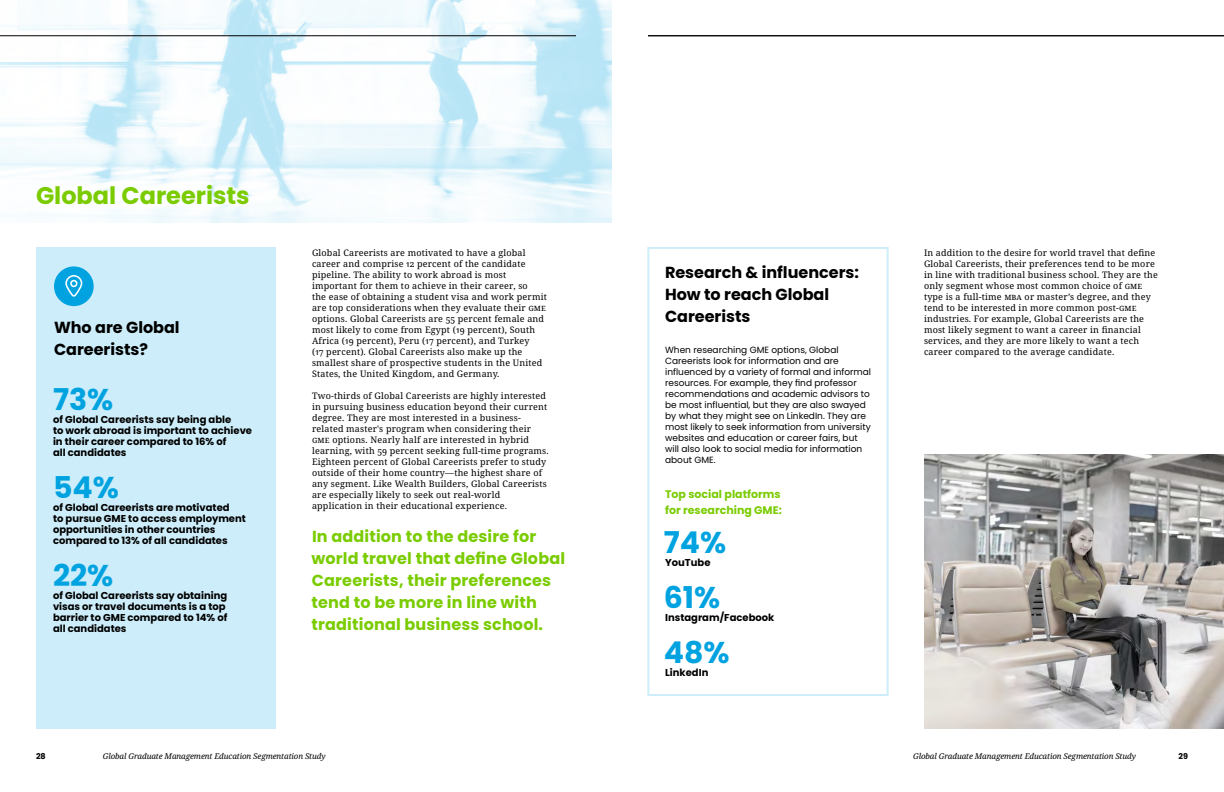
<style>
.page{position:relative;width:1224px;height:792px;background:#fff}
.page>*{position:absolute;margin:0;border:0;box-sizing:border-box;transform-origin:0 0}
.t1{font:700 30px "Poppins";color:#00a3e0}
.t2{font:700 24px "Poppins";color:#7acc00}
.t3{font:700 16px/22px "Poppins";letter-spacing:.01em;color:#7acc00}
.t4{font:700 16px/22px "Poppins";color:#000}
.t5{font:700 11px/16px "Poppins";color:#7acc00}
.t6{font:700 10px/11px "Poppins";color:#000}
.t7{font:9px/11px "Noto Serif";letter-spacing:.02em;color:#000}
.t8{font:9px/11px "Poppins";color:#000}
.t9{font:italic 8px "Noto Serif";letter-spacing:-.01em;color:#000}
.t10{font:700 8px "Poppins";color:#000}
</style>
<div class="page">
<img style="left:0;top:0;width:612px;height:223px">
<div style="left:647px;top:247px;width:242px;height:449px;border:2px solid #ccedf9"></div>
<div style="left:36px;top:248px;width:239px;height:481px;background:#ccedf9"></div>
<img style="left:924px;top:454px;width:300px;height:275px">
<div style="left:54px;top:266px;width:40px;height:40px;background:#00a3e0;border-radius:50%"></div>
<svg style="left:65px;top:275px;width:17px;height:22px"></svg>
<hr style="left:0;top:36px;width:576px;height:1px;background:#000">
<hr style="left:648px;top:36px;width:576px;height:1px;background:#000">
<h2 class="t2" style="left:36px;top:182px;width:215px">Global Careerists</h2>
<h3 class="t4" style="left:54px;top:316px;width:127px">Who are Global<br>Careerists?</h3>
<h1 class="t1" style="left:53px;top:382px;width:62px">73%</h1>
<p class="t6" style="left:53px;top:414px;width:201px">of Global Careerists say being able<br>to work abroad is important to achieve in their career compared to 16% of<br>all candidates</p>
<h1 class="t1" style="left:53px;top:470px;width:67px">54%</h1>
<p class="t6" style="left:53px;top:502px;width:194px">of Global Careerists are motivated<br>to pursue GME to access employment opportunities in other countries compared to 13% of all candidates</p>
<h1 class="t1" style="left:53px;top:558px;width:62px">22%</h1>
<p class="t6" style="left:53px;top:590px;width:176px">of Global Careerists say obtaining visas or travel documents is a top barrier to GME compared to 14% of all candidates</p>
<p class="t7" style="left:312px;top:248px;width:236px">Global Careerists are motivated to have a global career and comprise 12 percent of the candidate pipeline. The ability to work abroad is most important for them to achieve in their career, so<br>the ease of obtaining a student visa and work permit are top considerations when they evaluate their GME options. Global Careerists are 55 percent female and most likely to come from Egypt (19 percent), South Africa (19 percent), Peru (17 percent), and Turkey<br>(17 percent). Global Careerists also make up the smallest share of prospective students in the United States, the United Kingdom, and Germany.</p>
<p class="t7" style="left:312px;top:391px;width:237px">Two-thirds of Global Careerists are highly interested in pursuing business education beyond their current degree. They are most interested in a business&shy;related master's program when considering their<br>GME</p>
<p class="t7" style="left:312px;top:435px;width:238px;text-indent:20px">options. Nearly half are interested in hybrid learning, with 59 percent seeking full-time programs.<br>Eighteen percent of Global Careerists prefer to study outside of their home country—the highest share of any segment. Like Wealth Builders, Global Careerists are especially likely to seek out real-world application in their educational experience.</p>
<h3 class="t3" style="left:312px;top:525px;width:255px">In addition to the desire for world travel that define Global<br>Careerists, their preferences tend to be more in line with traditional business school.</h3>
<h3 class="t4" style="left:665px;top:261px;width:196px">Research &amp; influencers:<br>How to reach Global<br>Careerists</h3>
<p class="t8" style="left:665px;top:345px;width:207px">When researching GME options, Global Careerists look for information and are influenced by a variety of formal and informal resources. For example, they find professor recommendations and academic advisors to be most influential, but they are also swayed by what they might see on LinkedIn. They are most likely to seek information from university websites and education or career fairs, but will also look to social media for information about GME.</p>
<p class="t5" style="left:665px;top:486px;width:118px">Top social platforms for researching GME:</p>
<h1 class="t1" style="left:664px;top:525px;width:64px">74%</h1>
<p class="t6" style="left:665px;top:557px;width:47px">YouTube</p>
<h1 class="t1" style="left:664px;top:580px;width:58px">61%</h1>
<p class="t6" style="left:665px;top:612px;width:111px">Instagram/Facebook</p>
<h1 class="t1" style="left:664px;top:635px;width:67px">48%</h1>
<p class="t6" style="left:665px;top:667px;width:45px">LinkedIn</p>
<p class="t7" style="left:924px;top:248px;width:235px">In addition to the desire for world travel that define Global Careerists, their preferences tend to be more in line with traditional business school. They are the only segment whose most common choice of gme type is a full-time MBA or master’s degree, and they tend to be interested in more common post-gme industries. For example, Global Careerists are the most likely segment to want a career in financial services, and they are more likely to want a tech career compared to the average candidate.</p>
<p class="t10" style="left:36px;top:751px;width:11px">28</p>
<p class="t9" style="left:103px;top:750px;width:224px">Global Graduate Management Education Segmentation Study</p>
<p class="t9" style="left:913px;top:750px;width:224px">Global Graduate Management Education Segmentation Study</p>
<p class="t10" style="left:1179px;top:751px;width:11px">29</p>
</div>
